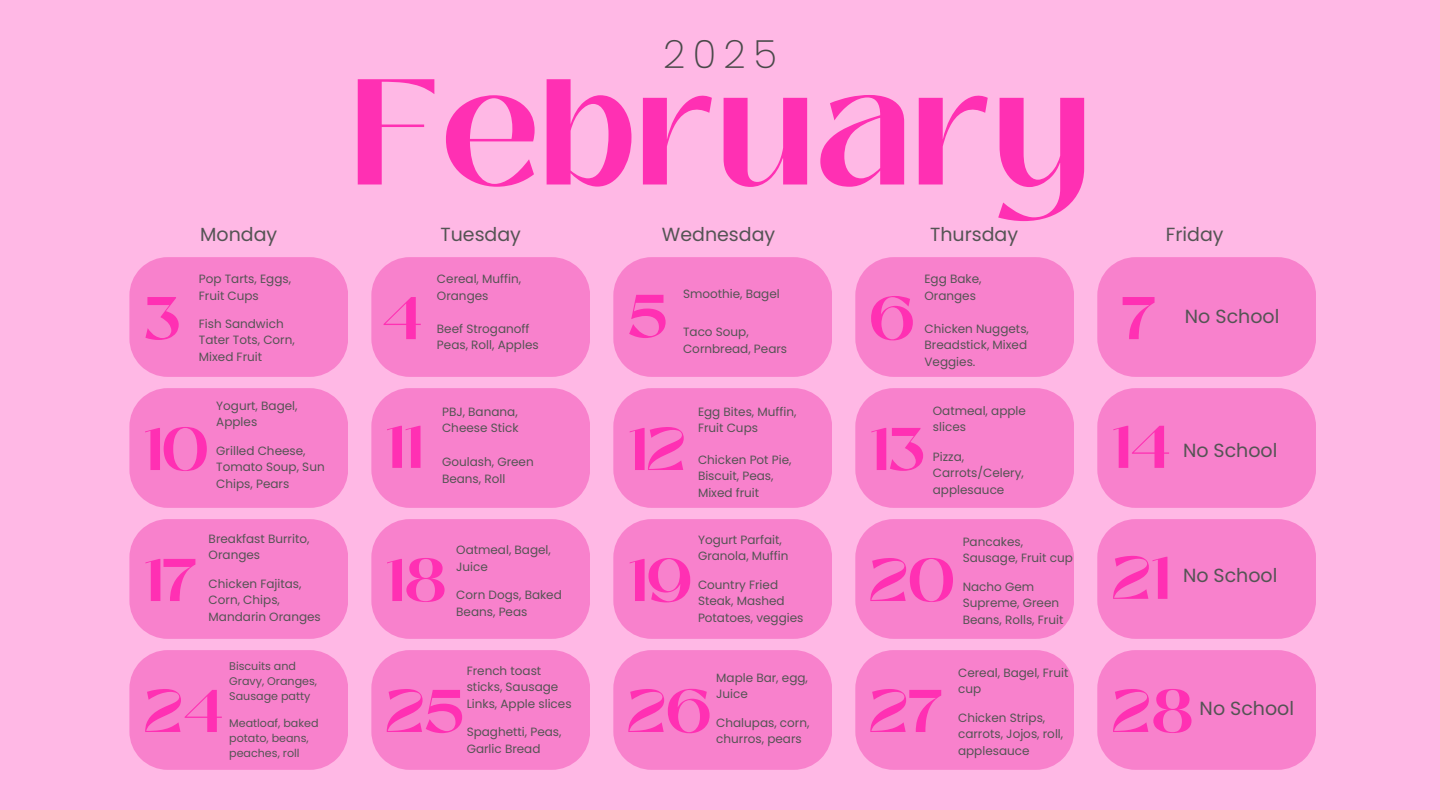
<style>
.page{position:relative;width:1440px;height:810px;background:#ffb8e5}
.page>*{position:absolute;margin:0;border:0;box-sizing:border-box;transform-origin:0 0}
.t1{font:700 150px "Black Mango";color:#ff30b3}
.t2{font:700 60px "Black Mango";color:#ff30b3}
.t3{font:200 39px "Poppins";color:#494949}
.t4{font:19px "Poppins";color:#545454}
.t5{font:12px/16.5px "Poppins";color:#545454}
.t6{font:11.1px/15.3px "Poppins";color:#545454}
</style>
<div class="page">
<div style="left:129px;top:257px;width:219px;height:120px;background:#f881cc"></div>
<div style="left:371px;top:257px;width:219px;height:120px;background:#f881cc"></div>
<div style="left:613px;top:257px;width:219px;height:120px;background:#f881cc"></div>
<div style="left:855px;top:257px;width:219px;height:120px;background:#f881cc"></div>
<div style="left:1097px;top:257px;width:219px;height:120px;background:#f881cc"></div>
<div style="left:371px;top:388px;width:219px;height:120px;background:#f881cc"></div>
<div style="left:613px;top:388px;width:219px;height:120px;background:#f881cc"></div>
<div style="left:855px;top:388px;width:219px;height:120px;background:#f881cc"></div>
<div style="left:1097px;top:388px;width:219px;height:120px;background:#f881cc"></div>
<div style="left:129px;top:519px;width:219px;height:120px;background:#f881cc"></div>
<div style="left:371px;top:519px;width:219px;height:120px;background:#f881cc"></div>
<div style="left:613px;top:519px;width:219px;height:120px;background:#f881cc"></div>
<div style="left:855px;top:519px;width:219px;height:120px;background:#f881cc"></div>
<div style="left:1097px;top:519px;width:219px;height:120px;background:#f881cc"></div>
<div style="left:129px;top:650px;width:219px;height:120px;background:#f881cc"></div>
<div style="left:371px;top:650px;width:219px;height:120px;background:#f881cc"></div>
<div style="left:613px;top:650px;width:219px;height:120px;background:#f881cc"></div>
<div style="left:855px;top:650px;width:219px;height:120px;background:#f881cc"></div>
<div style="left:1097px;top:650px;width:219px;height:120px;background:#f881cc"></div>
<div style="left:129px;top:388px;width:219px;height:120px;background:#f881cc"></div>
<h1 class="t3" style="left:663px;top:27px;width:115px">2025</h1>
<h2 class="t1" style="left:350px;top:20px;width:741px">February</h2>
<h3 class="t4" style="left:200px;top:221px;width:79px">Monday</h3>
<h3 class="t4" style="left:440px;top:221px;width:82px">Tuesday</h3>
<h3 class="t4" style="left:662px;top:221px;width:115px">Wednesday</h3>
<h3 class="t4" style="left:930px;top:221px;width:89px">Thursday</h3>
<h3 class="t4" style="left:1166px;top:221px;width:59px">Friday</h3>
<p class="t5" style="left:437px;top:271px;width:86px">Cereal, Muffin,<br>Oranges</p>
<p class="t5" style="left:437px;top:320px;width:94px">Beef Stroganoff</p>
<p class="t5" style="left:437px;top:337px;width:103px">Peas, Roll, Apples</p>
<p class="t5" style="left:925px;top:271px;width:59px">Egg Bake,<br>Oranges</p>
<p class="t5" style="left:925px;top:320px;width:106px">Chicken Nuggets,<br>Breadstick, Mixed<br>Veggies.</p>
<p class="t5" style="left:199px;top:271px;width:94px">Pop Tarts, Eggs,<br>Fruit Cups</p>
<p class="t5" style="left:199px;top:315px;width:86px">Fish Sandwich</p>
<p class="t5" style="left:199px;top:332px;width:97px">Tater Tots, Corn,<br>Mixed Fruit</p>
<p class="t5" style="left:683px;top:286px;width:98px">Smoothie, Bagel</p>
<p class="t5" style="left:683px;top:324px;width:106px">Taco Soup,<br>Cornbread, Pears</p>
<p class="t2" style="left:144px;top:273px;width:38px">3</p>
<p class="t2" style="left:382px;top:273px;width:42px">4</p>
<p class="t2" style="left:628px;top:271px;width:41px">5</p>
<p class="t2" style="left:869px;top:273px;width:47px">6</p>
<p class="t2" style="left:1121px;top:273px;width:36px">7</p>
<h3 class="t2" style="left:143px;top:404px;width:67px">10</h3>
<p class="t5" style="left:216px;top:397px;width:83px">Yogurt, Bagel,<br>Apples</p>
<p class="t5" style="left:216px;top:442px;width:110px">Grilled Cheese,<br>Tomato Soup, Sun<br>Chips, Pears</p>
<p class="t5" style="left:933px;top:402px;width:95px">Oatmeal, apple slices</p>
<p class="t5" style="left:933px;top:449px;width:93px">Pizza,<br>Carrots/Celery, applesauce</p>
<p class="t5" style="left:698px;top:403px;width:100px">Egg Bites, Muffin,<br>Fruit Cups</p>
<p class="t5" style="left:698px;top:452px;width:95px">Chicken Pot Pie,<br>Biscuit, Peas,<br>Mixed fruit</p>
<p class="t5" style="left:442px;top:403px;width:78px">PBJ, Banana,<br>Cheese Stick</p>
<p class="t5" style="left:442px;top:454px;width:93px">Goulash, Green<br>Beans, Roll</p>
<p class="t2" style="left:385px;top:402px;width:39px">11</p>
<p class="t2" style="left:628px;top:404px;width:59px">12</p>
<p class="t2" style="left:870px;top:404px;width:57px">13</p>
<p class="t2" style="left:1112px;top:402px;width:61px">14</p>
<p class="t5" style="left:209px;top:530px;width:102px">Breakfast Burrito,<br>Oranges</p>
<p class="t5" style="left:209px;top:575px;width:114px">Chicken Fajitas,<br>Corn, Chips,<br>Mandarin Oranges</p>
<p class="t5" style="left:698px;top:531px;width:92px">Yogurt Parfait,<br>Granola, Muffin</p>
<h3 class="t5" style="left:698px;top:576px;width:107px">Country Fried<br>Steak, Mashed<br>Potatoes, veggies</h3>
<p class="t5" style="left:963px;top:533px;width:112px">Pancakes,<br>Sausage, Fruit cup</p>
<p class="t5" style="left:963px;top:578px;width:102px">Nacho Gem<br>Supreme, Green<br>Beans, Rolls, Fruit</p>
<p class="t5" style="left:456px;top:542px;width:96px">Oatmeal, Bagel,<br>Juice</p>
<p class="t5" style="left:456px;top:587px;width:107px">Corn Dogs, Baked<br>Beans, Peas</p>
<p class="t2" style="left:144px;top:535px;width:55px">17</p>
<p class="t2" style="left:385px;top:535px;width:64px">18</p>
<p class="t2" style="left:628px;top:535px;width:66px">19</p>
<p class="t2" style="left:869px;top:535px;width:87px">20</p>
<p class="t2" style="left:1112px;top:533px;width:59px">21</p>
<p class="t4" style="left:1185px;top:303px;width:96px">No School</p>
<p class="t4" style="left:1183px;top:437px;width:96px">No School</p>
<p class="t4" style="left:1183px;top:563px;width:96px">No School</p>
<p class="t6" style="left:229px;top:658px;width:89px">Biscuits and<br>Gravy, Oranges,<br>Sausage patty</p>
<p class="t6" style="left:229px;top:715px;width:91px">Meatloaf, baked potato, beans, peaches, roll</p>
<p class="t5" style="left:467px;top:662px;width:106px">French toast sticks, Sausage<br>Links, Apple slices</p>
<p class="t5" style="left:467px;top:724px;width:96px">Spaghetti, Peas,<br>Garlic Bread</p>
<p class="t5" style="left:958px;top:665px;width:112px">Cereal, Bagel, Fruit cup</p>
<p class="t5" style="left:958px;top:709px;width:107px">Chicken Strips, carrots, Jojos, roll, applesauce</p>
<p class="t5" style="left:716px;top:669px;width:93px">Maple Bar, egg,<br>Juice</p>
<p class="t5" style="left:716px;top:714px;width:95px">Chalupas, corn, churros, pears</p>
<p class="t2" style="left:144px;top:666px;width:81px">24</p>
<h3 class="t2" style="left:385px;top:666px;width:80px">25</h3>
<p class="t2" style="left:627px;top:666px;width:86px">26</p>
<p class="t2" style="left:869px;top:666px;width:75px">27</p>
<p class="t2" style="left:1112px;top:666px;width:84px">28</p>
<h3 class="t4" style="left:1200px;top:695px;width:96px">No School</h3>
</div>
